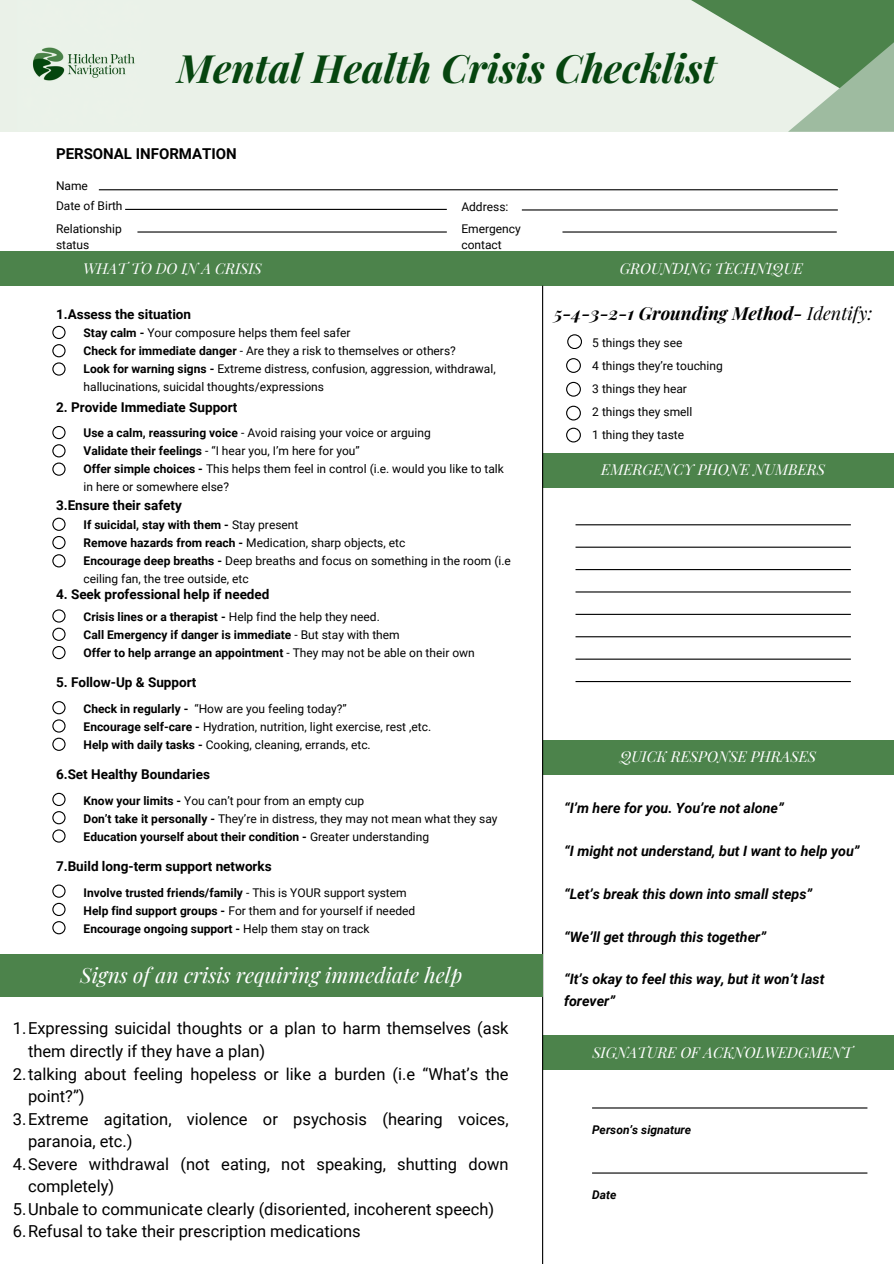
<style>
.page{position:relative;width:894px;height:1264px;background:#fff}
.page>*{position:absolute;margin:0;border:0;box-sizing:border-box;transform-origin:0 0}
.t1{font:italic 700 39px "Playfair Display";color:#06450f}
.t2{font:italic 21px "Playfair Display";color:#fff}
.t3{font:italic 700 18px "Playfair Display";color:#000}
.t4{font:16.5px/22.5px "Roboto";color:#000}
.t5{font:italic 15px "Playfair Display";color:#fff}
.t6{font:700 15px "Roboto";color:#000}
.t7{font:italic 700 14.25px/21.3px "Roboto";color:#000}
.t8{font:700 13.5px "Roboto";color:#000}
.t9{font:12px/18px "Roboto";color:#000}
.t10{font:700 12px "Roboto";color:#000}
.t11{font:italic 700 12px "Roboto";color:#000}
.s1{font-weight:700}
.s2{font-weight:400}
</style>
<div class="page">
<div style="left:0;top:0;width:893px;height:132px;background:#eaf1e8"></div>
<div style="left:0;top:251px;width:893px;height:35px;background:#4c834b"></div>
<div style="left:542px;top:453px;width:351px;height:35px;background:#4c834b"></div>
<div style="left:542px;top:740px;width:351px;height:35px;background:#4c834b"></div>
<div style="left:542px;top:1035px;width:351px;height:35px;background:#4c834b"></div>
<svg style="left:691px;top:0;width:202px;height:132px"></svg>
<hr style="left:99px;top:189px;width:738px;height:1px;background:#000">
<hr style="left:521px;top:209px;width:316px;height:1px;background:#000">
<hr style="left:125px;top:209px;width:321px;height:1px;background:#000">
<hr style="left:137px;top:231px;width:309px;height:1px;background:#000">
<hr style="left:562px;top:231px;width:274px;height:1px;background:#000">
<svg style="left:52px;top:326px;width:14px;height:49px"></svg>
<svg style="left:52px;top:701px;width:14px;height:50px"></svg>
<svg style="left:52px;top:517px;width:14px;height:50px"></svg>
<svg style="left:52px;top:884px;width:14px;height:50px"></svg>
<svg style="left:52px;top:426px;width:14px;height:50px"></svg>
<svg style="left:52px;top:792px;width:14px;height:50px"></svg>
<svg style="left:52px;top:609px;width:14px;height:50px"></svg>
<svg style="left:566px;top:382px;width:14px;height:14px"></svg>
<svg style="left:566px;top:427px;width:14px;height:15px"></svg>
<hr style="left:542px;top:286px;width:1px;height:977px;background:#000">
<hr style="left:575px;top:524px;width:275px;height:1px;background:#000">
<hr style="left:575px;top:546px;width:275px;height:1px;background:#000">
<hr style="left:575px;top:569px;width:275px;height:1px;background:#000">
<hr style="left:575px;top:591px;width:275px;height:1px;background:#000">
<hr style="left:575px;top:614px;width:275px;height:1px;background:#000">
<hr style="left:575px;top:636px;width:275px;height:1px;background:#000">
<hr style="left:575px;top:658px;width:275px;height:1px;background:#000">
<hr style="left:575px;top:681px;width:275px;height:1px;background:#000">
<hr style="left:592px;top:1107px;width:275px;height:1px;background:#000">
<hr style="left:592px;top:1172px;width:275px;height:1px;background:#000">
<img style="left:33px;top:47px;width:102px;height:34px">
<svg style="left:567px;top:334px;width:14px;height:15px"></svg>
<svg style="left:566px;top:358px;width:14px;height:15px"></svg>
<svg style="left:566px;top:405px;width:14px;height:15px"></svg>
<div style="left:0;top:954px;width:542px;height:42px;background:#4c834b"></div>
<p class="t1" style="left:177px;top:41px;width:540px">Mental Health Crisis Checklist</p>
<p class="t6" style="left:56px;top:145px;width:182px">PERSONAL INFORMATION</p>
<p class="t9" style="left:56px;top:177px;width:33px">Name</p>
<p class="t9" style="left:56px;top:197px;width:68px">Date of Birth</p>
<p class="t9" style="left:461px;top:198px;width:49px">Address:</p>
<p class="t9" style="left:56px;top:220px;width:67px;line-height:16px">Relationship status</p>
<p class="t9" style="left:461px;top:220px;width:61px;line-height:16px">Emergency contact</p>
<p class="t5" style="left:83px;top:258px;width:180px">WHAT TO DO IN A CRISIS</p>
<p class="t5" style="left:619px;top:258px;width:185px">GROUNDING TECHNIQUE</p>
<p class="t8" style="left:56px;top:307px;width:137px">1.Assess the situation</p>
<p class="t9" style="left:84px;top:324px;width:268px"><span class="s1">Stay calm -</span> Your composure helps them feel safer</p>
<h5 class="t9" style="left:84px;top:342px;width:373px"><span class="s1">Check for immediate danger</span> - Are they a risk to themselves or others?</h5>
<h5 class="t9" style="left:84px;top:360px;width:413px"><span class="s1">Look for warning signs -</span> Extreme distress, confusion, aggression, withdrawal, hallucinations, suicidal thoughts/expressions</h5>
<p class="t8" style="left:56px;top:399px;width:183px">2. Provide Immediate Support</p>
<p class="t9" style="left:84px;top:424px;width:348px"><span class="s1">Use a calm, reassuring voice</span> - Avoid raising your voice or arguing</p>
<p class="t9" style="left:84px;top:442px;width:278px"><span class="s1">Validate their feelings</span> - “I hear you, I’m here for you”</p>
<p class="t9" style="left:84px;top:460px;width:421px"><span class="s1">Offer simple choices -</span> This helps them feel in control (i.e. would you like to talk in here or somewhere else?</p>
<p class="t8" style="left:56px;top:497px;width:127px">3.Ensure their safety</p>
<p class="t10" style="left:84px;top:518px;width:216px">If suicidal, stay with them - <span class="s2">Stay present</span></p>
<p class="t9" style="left:84px;top:534px;width:323px"><span class="s1">Remove hazards from reach -</span> Medication, sharp objects, etc</p>
<p class="t9" style="left:84px;top:552px;width:428px"><span class="s1">Encourage deep breaths -</span> Deep breaths and focus on something in the room (i.e ceiling fan, the tree outside, etc</p>
<p class="t8" style="left:56px;top:586px;width:215px">4. Seek professional help if needed</p>
<p class="t10" style="left:84px;top:610px;width:298px">Crisis lines or a therapist - <span class="s2">Help find the help they need.</span></p>
<p class="t10" style="left:84px;top:628px;width:317px">Call Emergency if danger is immediate <span class="s2">- But stay with them</span></p>
<h5 class="t10" style="left:84px;top:646px;width:392px">Offer to help arrange an appointment <span class="s2">- They may not be able on their own</span></h5>
<p class="t8" style="left:56px;top:674px;width:142px">5. Follow-Up &amp; Support</p>
<h3 class="t9" style="left:84px;top:700px;width:349px;text-indent:111px">“How are you feeling today?”<br><span class="s1">Encourage self-care -</span> Hydration, nutrition, light exercise, rest ,etc.</h3>
<p class="t9" style="left:84px;top:736px;width:288px"><span class="s1">Help with daily tasks -</span> Cooking, cleaning, errands, etc.</p>
<p class="t10" style="left:84px;top:702px;width:106px">Check in regularly -</p>
<p class="t8" style="left:56px;top:766px;width:155px">6.Set Healthy Boundaries</p>
<p class="t9" style="left:84px;top:791px;width:282px"><span class="s1">Know your limits -</span> You can’t pour from an empty cup</p>
<p class="t9" style="left:84px;top:809px;width:415px"><span class="s1">Don’t take it personally -</span> They’re in distress, they may not mean what they say</p>
<p class="t10" style="left:84px;top:829px;width:347px">Education yourself about their condition - <span class="s2">Greater understanding</span></p>
<p class="t8" style="left:56px;top:858px;width:217px">7.Build long-term support networks</p>
<p class="t10" style="left:84px;top:885px;width:324px">Involve trusted friends/family <span class="s2">- This is YOUR support system</span></p>
<p class="t9" style="left:84px;top:901px;width:333px"><span class="s1">Help find support groups -</span> For them and for yourself if needed</p>
<p class="t10" style="left:84px;top:921px;width:287px">Encourage ongoing support - <span class="s2">Help them stay on track</span></p>
<h5 class="t2" style="left:80px;top:960px;width:383px">Signs of an crisis requiring immediate help</h5>
<p class="t4" style="left:28px;top:1017px;width:482px;text-indent:-15px">1.Expressing suicidal thoughts or a plan to harm themselves (ask them directly if they have a plan)</p>
<p class="t4" style="left:28px;top:1062px;width:482px;text-indent:-15px">2.talking about feeling hopeless or like a burden (i.e “What’s the point?”)</p>
<p class="t4" style="left:28px;top:1107px;width:482px;text-indent:-15px">3.Extreme agitation, violence or psychosis (hearing voices, paranoia, etc.)</p>
<p class="t4" style="left:28px;top:1152px;width:482px;text-indent:-15px">4.Severe withdrawal (not eating, not speaking, shutting down completely)</p>
<h6 class="t4" style="left:13px;top:1197px;width:483px">5.Unbale to communicate clearly (disoriented, incoherent speech)</h6>
<h6 class="t4" style="left:13px;top:1220px;width:349px">6.Refusal to take their prescription medications</h6>
<p class="t3" style="left:554px;top:301px;width:319px">5-4-3-2-1 Grounding Method- <span class="s2">Identify:</span></p>
<p class="t9" style="left:592px;top:334px;width:91px">5 things they see</p>
<p class="t9" style="left:592px;top:357px;width:132px">4 things they’re touching</p>
<p class="t9" style="left:592px;top:380px;width:96px">3 things they hear</p>
<p class="t9" style="left:592px;top:403px;width:101px">2 things they smell</p>
<p class="t9" style="left:592px;top:426px;width:93px">1 thing they taste</p>
<h1 class="t5" style="left:601px;top:459px;width:225px">EMERGENCY PHONE NUMBERS</h1>
<h4 class="t5" style="left:619px;top:746px;width:198px">QUICK RESPONSE PHRASES</h4>
<p class="t7" style="left:564px;top:797px;width:221px">“I’m here for you. You’re not alone”</p>
<p class="t7" style="left:564px;top:840px;width:297px">“I might not understand, but I want to help you”</p>
<p class="t7" style="left:564px;top:883px;width:250px">“Let’s break this down into small steps”</p>
<p class="t7" style="left:564px;top:926px;width:203px">“We’ll get through this together”</p>
<p class="t7" style="left:564px;top:968px;width:262px">“It’s okay to feel this way, but it won’t last forever”</p>
<p class="t5" style="left:592px;top:1041px;width:261px">SIGNATURE OF ACKNOLWEDGMENT</p>
<p class="t11" style="left:592px;top:1122px;width:101px">Person’s signature</p>
<p class="t11" style="left:592px;top:1187px;width:26px">Date</p>
</div>
